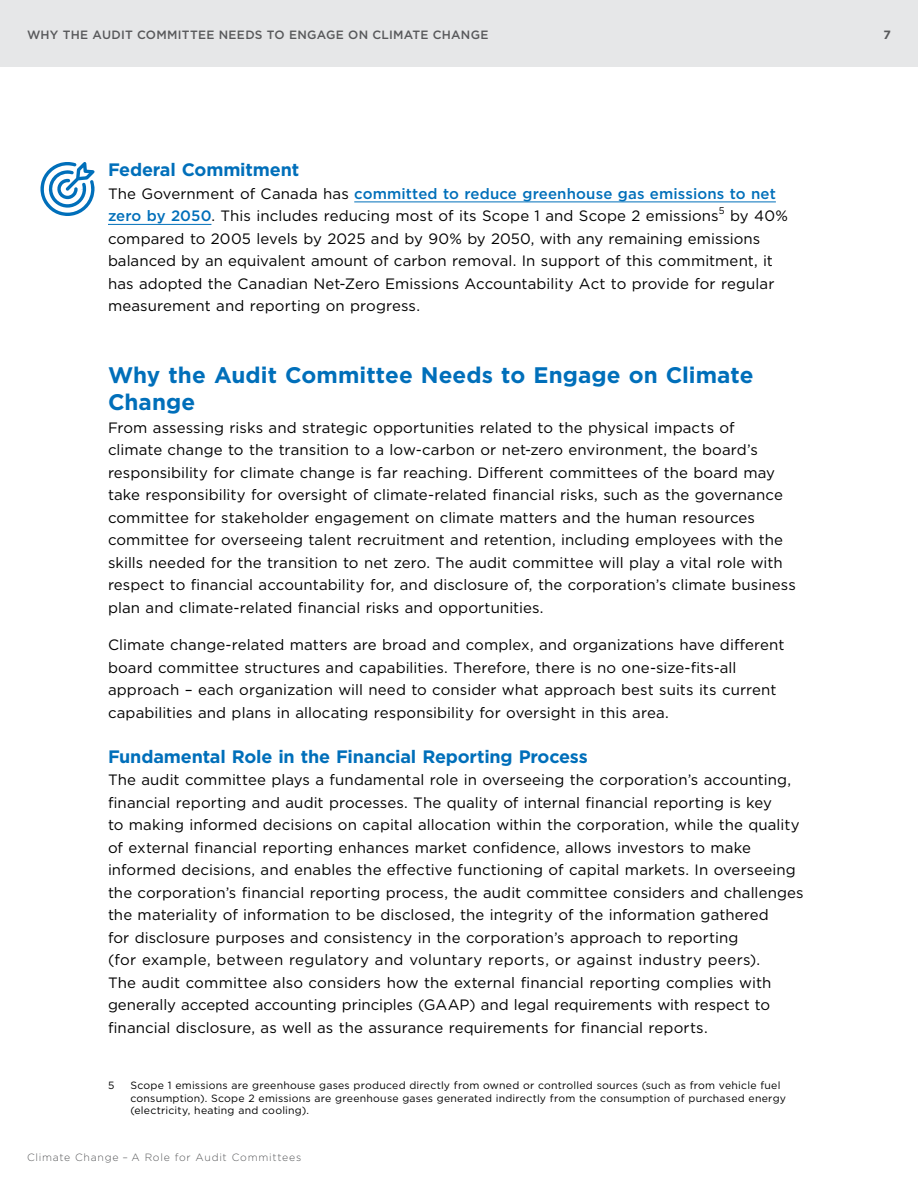
<style>
.page{position:relative;width:918px;height:1188px;background:#fff}
.page>*{position:absolute;margin:0;border:0;box-sizing:border-box;transform-origin:0 0}
.t1{font:700 22.5px/27px "Gotham";color:#006fba}
.t2{font:700 18px "Gotham";letter-spacing:-.01em;color:#006fba}
.t3{font:15px/22.5px "Gotham";letter-spacing:.005em;color:#000}
.t4{font:500 12px "Gotham";letter-spacing:.02em;color:#58595b}
.t5{font:700 12px "Gotham";color:#58595b}
.CPA_footnote{font:10.5px/12.6px "Gotham";letter-spacing:.02em;color:#000}
.t6{font:300 10.5px "Gotham";letter-spacing:.07em;color:#58595b}
.t7{font:9.75px "Gotham";color:#000}
.s1{font-weight:500;color:#006fba}
</style>
<div class="page">
<hr style="left:354px;top:202px;width:422px;height:1px;background:#006fba">
<hr style="left:108px;top:224px;width:103px;height:1px;background:#006fba">
<svg style="left:41px;top:162px;width:54px;height:54px"></svg>
<div style="left:0;top:0;width:918px;height:68px;background:#e6e7e8"></div>
<p class="t4" style="left:27px;top:26px;width:463px">Why the audIt commIttee needs to engage on clImate change</p>
<p class="t5" style="left:884px;top:26px;width:9px">7</p>
<h2 class="t2" style="left:108px;top:158px;width:193px">Federal Commitment</h2>
<p class="t3" style="left:108px;top:182px;width:669px">The Government of Canada has <span class="s1">committed to reduce greenhouse gas emissions to net zero by 2050</span>. This includes reducing most of its Scope 1 and Scope 2 emissions</p>
<p class="t7" style="left:719px;top:204px;width:7px">5</p>
<p class="t3" style="left:108px;top:205px;width:681px;text-indent:622px">by 40% compared to 2005 levels by 2025 and by 90% by 2050, with any remaining emissions balanced by an equivalent amount of carbon removal. In support of this commitment, it has adopted the Canadian Net-Zero Emissions Accountability Act to provide for regular measurement and reporting on progress.</p>
<h1 class="t1" style="left:108px;top:362px;width:647px">Why the Audit Committee Needs to Engage on Climate<br>Change</h1>
<p class="t3" style="left:108px;top:416px;width:689px">From assessing risks and strategic opportunities related to the physical impacts of<br>climate change to the transition to a low-carbon or net-zero environment, the board’s responsibility for climate change is far reaching. Different committees of the board may take responsibility for oversight of climate-related financial risks, such as the governance committee for stakeholder engagement on climate matters and the human resources committee for overseeing talent recruitment and retention, including employees with the skills needed for the transition to net zero. The audit committee will play a vital role with respect to financial accountability for, and disclosure of, the corporation’s climate business plan and climate-related financial risks and opportunities.</p>
<p class="t3" style="left:108px;top:634px;width:678px">Climate change-related matters are broad and complex, and organizations have different board committee structures and capabilities. Therefore, there is no one-size-fits-all approach – each organization will need to consider what approach best suits its current capabilities and plans in allocating responsibility for oversight in this area.</p>
<h2 class="t2" style="left:108px;top:745px;width:481px">Fundamental Role in the Financial Reporting Process</h2>
<p class="t3" style="left:108px;top:769px;width:697px">The audit committee plays a fundamental role in overseeing the corporation’s accounting, financial reporting and audit processes. The quality of internal financial reporting is key<br>to making informed decisions on capital allocation within the corporation, while the quality of external financial reporting enhances market confidence, allows investors to make informed decisions, and enables the effective functioning of capital markets. In overseeing the corporation’s financial reporting process, the audit committee considers and challenges the materiality of information to be disclosed, the integrity of the information gathered<br>for disclosure purposes and consistency in the corporation’s approach to reporting<br>(for example, between regulatory and voluntary reports, or against industry peers).<br>The audit committee also considers how the external financial reporting complies with generally accepted accounting principles (GAAP) and legal requirements with respect to financial disclosure, as well as the assurance requirements for financial reports.</p>
<p class="CPA_footnote" style="left:108px;top:1079px;width:8px">5</p>
<p class="CPA_footnote" style="left:131px;top:1079px;width:657px">Scope 1 emissions are greenhouse gases produced directly from owned or controlled sources (such as from vehicle fuel consumption). Scope 2 emissions are greenhouse gases generated indirectly from the consumption of purchased energy (electricity, heating and cooling).</p>
<p class="t6" style="left:27px;top:1151px;width:276px">Climate Change – A Role for Audit Committees</p>
</div>
